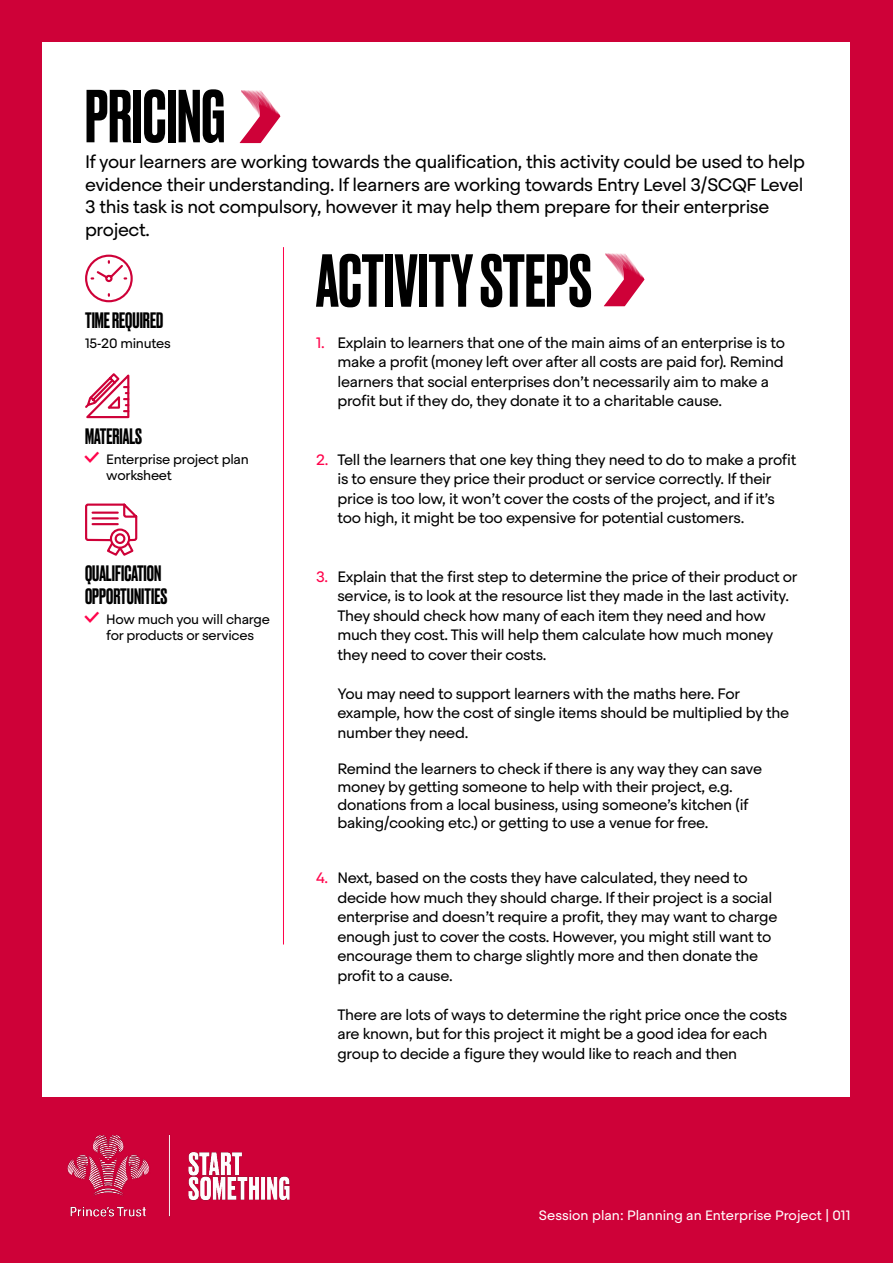
<style>
.page{position:relative;width:893px;height:1263px;background:#ce0138}
.page>*{position:absolute;margin:0;border:0;box-sizing:border-box;transform-origin:0 0}
.t1{font:500 70.5px "Druk";color:#000}
.t2{font:500 21px/22.5px "Druk";color:#000}
.t3{font:18px/22.5px "Steradian";letter-spacing:-.02em;color:#000}
.t4{font:15px/19.5px "Steradian";letter-spacing:-.02em;color:#000}
.t5{font:13.5px/16.2px "Steradian";letter-spacing:-.02em;color:#000}
.t6{font:13.5px "Steradian";color:#fff}
.s1{color:#ff034b}
</style>
<div class="page">
<div style="left:43px;top:43px;width:807px;height:1054px;background:#fff"></div>
<svg style="left:240px;top:90px;width:40px;height:53px"></svg>
<hr style="left:283px;top:247px;width:1px;height:697px;background:#ff034b">
<svg style="left:85px;top:254px;width:48px;height:49px"></svg>
<svg style="left:604px;top:253px;width:40px;height:53px"></svg>
<img style="left:67px;top:1134px;width:223px;height:83px">
<svg style="left:85px;top:373px;width:45px;height:46px"></svg>
<svg style="left:85px;top:503px;width:53px;height:53px"></svg>
<h1 class="t1" style="left:85px;top:68px;width:142px">PRICING</h1>
<p class="t3" style="left:85px;top:151px;width:722px">If your learners are working towards the qualification, this activity could be used to help evidence their understanding. If learners are working towards Entry Level 3/SCQF Level 3 this task is not compulsory, however it may help them prepare for their enterprise project.</p>
<h2 class="t2" style="left:85px;top:308px;width:80px">TIME REQUIRED</h2>
<p class="t5" style="left:85px;top:335px;width:87px">15-20 minutes</p>
<h2 class="t2" style="left:85px;top:424px;width:59px">MATERIALS</h2>
<p class="t5" style="left:106px;top:451px;width:144px">Enterprise project plan worksheet</p>
<h2 class="t2" style="left:85px;top:561px;width:84px">QUALIFICATION<br>OPPORTUNITIES</h2>
<p class="t5" style="left:106px;top:611px;width:165px">How much you will charge for products or services</p>
<h1 class="t1" style="left:316px;top:232px;width:277px">ACTIVITY STEPS</h1>
<p class="t4" style="left:337px;top:332px;width:449px;text-indent:-21px"><span class="s1">1.</span> Explain to learners that one of the main aims of an enterprise is to make a profit (money left over after all costs are paid for). Remind learners that social enterprises don’t necessarily aim to make a profit but if they do, they donate it to a charitable cause.</p>
<p class="t4" style="left:337px;top:449px;width:460px;text-indent:-21px"><span class="s1">2.</span> Tell the learners that one key thing they need to do to make a profit is to ensure they price their product or service correctly. If their price is too low, it won’t cover the costs of the project, and if it’s too high, it might be too expensive for potential customers.</p>
<p class="t4" style="left:337px;top:566px;width:462px;text-indent:-21px"><span class="s1">3.</span> Explain that the first step to determine the price of their product or service, is to look at the resource list they made in the last activity.<br>They should check how many of each item they need and how much they cost. This will help them calculate how much money they need to cover their costs.</p>
<p class="t4" style="left:337px;top:683px;width:453px">You may need to support learners with the maths here. For example, how the cost of single items should be multiplied by the number they need.</p>
<p class="t4" style="left:337px;top:759px;width:426px;line-height:18px">Remind the learners to check if there is any way they can save money by getting someone to help with their project, e.g. donations from a local business, using someone’s kitchen (if baking/cooking etc.) or getting to use a venue for free.</p>
<p class="t4" style="left:337px;top:868px;width:442px;text-indent:-21px"><span class="s1">4.</span> Next, based on the costs they have calculated, they need to decide how much they should charge. If their project is a social enterprise and doesn’t require a profit, they may want to charge enough just to cover the costs. However, you might still want to encourage them to charge slightly more and then donate the profit to a cause.</p>
<p class="t4" style="left:337px;top:1004px;width:451px">There are lots of ways to determine the right price once the costs are known, but for this project it might be a good idea for each group to decide a figure they would like to reach and then</p>
<p class="t6" style="left:539px;top:1207px;width:313px">Session plan: Planning an Enterprise Project | 011</p>
</div>
